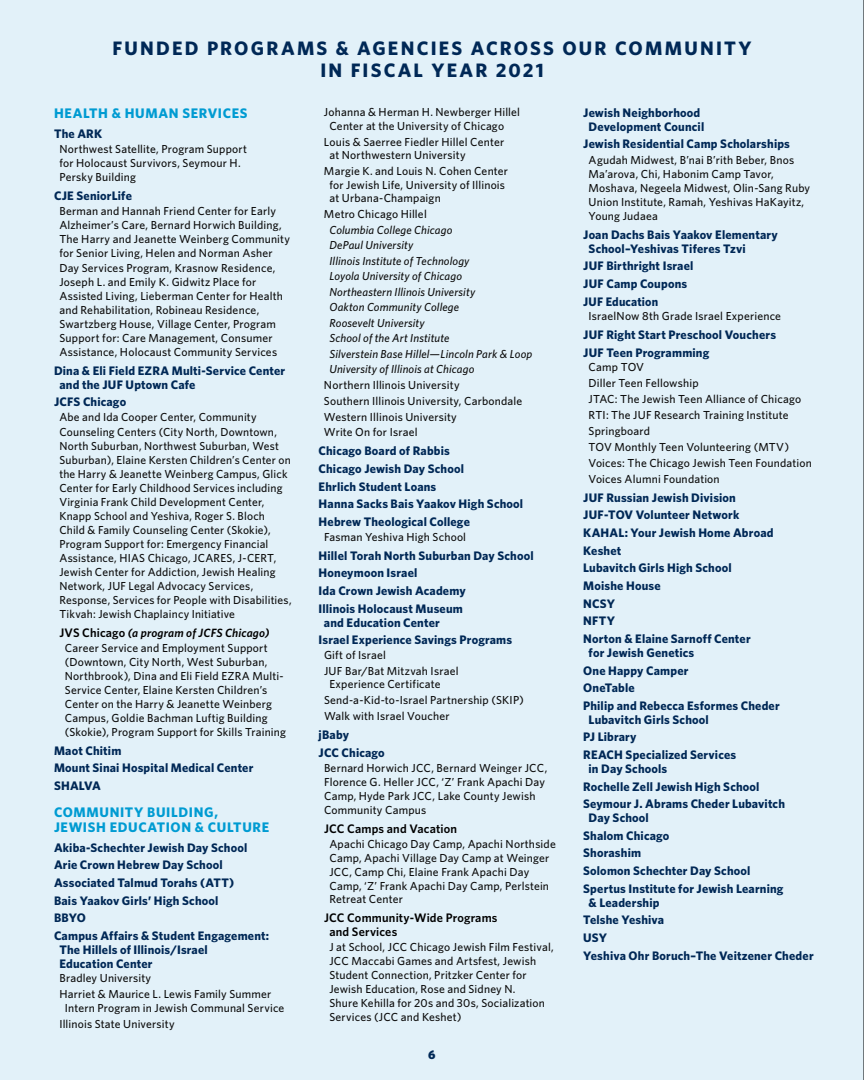
<style>
.page{position:relative;width:864px;height:1080px;background:#e2f1f9}
.page>*{position:absolute;margin:0;border:0;box-sizing:border-box;transform-origin:0 0}
.t1{font:700 19.5px/22.5px "Whitney";letter-spacing:.115em;color:#002856;text-align:center}
.t2{font:700 13.8px/15px "Whitney";letter-spacing:.045em;color:#009bd2}
.t3{font:900 12.75px "Whitney";color:#002856}
.t4{font:700 12.3px/17.7px "Whitney";letter-spacing:.015em;color:#002856}
.t5{font:600 12.3px/13.8px "Whitney";letter-spacing:.015em;color:#000}
.t6{font:italic 600 12px "Whitney";letter-spacing:.015em;color:#000}
.t7{font:500 11.7px/14.1px "Whitney";letter-spacing:.015em;color:#0d0d0d}
.t8{font:italic 500 11.7px/15.5px "Whitney";letter-spacing:.01em;color:#0d0d0d}
.s1{font-style:normal;font-size:12.3px}
</style>
<div class="page">
<hr style="left:863px;top:0;width:1px;height:1080px;background:#000">
<h1 class="t1" style="left:113px;top:36px;width:640px">FUNDED PROGRAMS &amp; AGENCIES ACROSS OUR COMMUNITY<br>IN FISCAL YEAR 2021</h1>
<p class="t2" style="left:54px;top:105px;width:195px">HEALTH &amp; HUMAN SERVICES</p>
<p class="t4" style="left:54px;top:124px;width:50px">The ARK</p>
<p class="t7" style="left:59px;top:142px;width:189px">Northwest Satellite, Program Support for Holocaust Survivors, Seymour H.<br>Persky Building</p>
<p class="t4" style="left:54px;top:187px;width:79px">CJE SeniorLife</p>
<p class="t7" style="left:59px;top:204px;width:232px">Berman and Hannah Friend Center for Early Alzheimer’s Care, Bernard Horwich Building, The Harry and Jeanette Weinberg Community for Senior Living, Helen and Norman Asher Day Services Program, Krasnow Residence, Joseph L. and Emily K. Gidwitz Place for Assisted Living, Lieberman Center for Health and Rehabilitation, Robineau Residence, Swartzberg House, Village Center, Program Support for: Care Management, Consumer Assistance, Holocaust Community Services</p>
<p class="t4" style="left:59px;top:363px;width:227px;line-height:13.8px;text-indent:-5px">Dina &amp; Eli Field EZRA Multi-Service Center and the JUF Uptown Cafe</p>
<p class="t4" style="left:54px;top:393px;width:74px">JCFS Chicago</p>
<p class="t7" style="left:59px;top:410px;width:234px">Abe and Ida Cooper Center, Community Counseling Centers (City North, Downtown, North Suburban, Northwest Suburban, West Suburban), Elaine Kersten Children’s Center on the Harry &amp; Jeanette Weinberg Campus, Glick Center for Early Childhood Services including Virginia Frank Child Development Center, Knapp School and Yeshiva, Roger S. Bloch Child &amp; Family Counseling Center (Skokie), Program Support for: Emergency Financial Assistance, HIAS Chicago, JCARES, J-CERT, Jewish Center for Addiction, Jewish Healing Network, JUF Legal Advocacy Services, Response, Services for People with Disabilities, Tikvah: Jewish Chaplaincy Initiative</p>
<p class="t6" style="left:59px;top:626px;width:212px"><span class="s1">JVS Chicago</span> (a program of JCFS Chicago)</p>
<p class="t7" style="left:65px;top:641px;width:223px">Career Service and Employment Support (Downtown, City North, West Suburban, Northbrook), Dina and Eli Field EZRA Multi-Service Center, Elaine Kersten Children’s Center on the Harry &amp; Jeanette Weinberg Campus, Goldie Bachman Luftig Building (Skokie), Program Support for Skills Training</p>
<p class="t4" style="left:54px;top:741px;width:201px">Maot Chitim<br>Mount Sinai Hospital Medical Center<br>SHALVA</p>
<p class="t2" style="left:54px;top:804px;width:217px">COMMUNITY BUILDING,<br>JEWISH EDUCATION &amp; CULTURE</p>
<p class="t4" style="left:54px;top:838px;width:217px">Akiba-Schechter Jewish Day School<br>Arie Crown Hebrew Day School<br>Associated Talmud Torahs (ATT)<br>Bais Yaakov Girls’ High School<br>BBYO<br>Campus Affairs &amp; Student Engagement:</p>
<p class="t4" style="left:59px;top:942px;width:150px;line-height:13.8px">The Hillels of Illinois/Israel<br>Education Center</p>
<p class="t7" style="left:59px;top:970px;width:214px;line-height:15.9px">Bradley University<br>Harriet &amp; Maurice L. Lewis Family Summer</p>
<p class="t7" style="left:59px;top:999px;width:226px;line-height:15.9px;text-indent:5px">Intern Program in Jewish Communal Service<br>Illinois State University</p>
<p class="t7" style="left:329px;top:105px;width:192px;line-height:13.5px;text-indent:-5px">Johanna &amp; Herman H. Newberger Hillel<br>Center at the University of Chicago</p>
<p class="t7" style="left:329px;top:135px;width:176px;line-height:13.5px;text-indent:-5px">Louis &amp; Saerree Fiedler Hillel Center at Northwestern University</p>
<p class="t7" style="left:329px;top:164px;width:180px;line-height:13.5px;text-indent:-5px">Margie K. and Louis N. Cohen Center for Jewish Life, University of Illinois at Urbana-Champaign</p>
<p class="t7" style="left:324px;top:207px;width:104px">Metro Chicago Hillel</p>
<p class="t8" style="left:329px;top:222px;width:205px">Columbia College Chicago<br>DePaul University<br>Illinois Institute of Technology<br>Loyola University of Chicago<br>Northeastern Illinois University<br>Oakton Community College<br>Roosevelt University<br>School of the Art Institute<br>Silverstein Base Hillel—Lincoln Park &amp; Loop<br>University of Illinois at Chicago</p>
<p class="t7" style="left:324px;top:376px;width:200px;line-height:15.9px">Northern Illinois University<br>Southern Illinois University, Carbondale<br>Western Illinois University<br>Write On for Israel</p>
<p class="t4" style="left:319px;top:442px;width:206px">Chicago Board of Rabbis<br>Chicago Jewish Day School<br>Ehrlich Student Loans<br>Hanna Sacks Bais Yaakov High School<br>Hebrew Theological College</p>
<p class="t7" style="left:324px;top:529px;width:144px">Fasman Yeshiva High School</p>
<p class="t4" style="left:319px;top:546px;width:217px">Hillel Torah North Suburban Day School<br>Honeymoon Israel<br>Ida Crown Jewish Academy<br>Illinois Holocaust Museum</p>
<p class="t4" style="left:319px;top:613px;width:195px;text-indent:5px">and Education Center<br>Israel Experience Savings Programs</p>
<p class="t7" style="left:324px;top:647px;width:136px;line-height:15.9px">Gift of Israel<br>JUF Bar/Bat Mitzvah Israel</p>
<p class="t7" style="left:324px;top:676px;width:201px;line-height:15.9px;text-indent:5px">Experience Certificate<br>Send-a-Kid-to-Israel Partnership (SKIP)<br>Walk with Israel Voucher</p>
<p class="t4" style="left:319px;top:725px;width:68px">jBaby<br>JCC Chicago</p>
<p class="t7" style="left:324px;top:760px;width:225px">Bernard Horwich JCC, Bernard Weinger JCC, Florence G. Heller JCC, ‘Z’ Frank Apachi Day Camp, Hyde Park JCC, Lake County Jewish Community Campus</p>
<p class="t5" style="left:324px;top:821px;width:135px">JCC Camps and Vacation</p>
<p class="t7" style="left:329px;top:837px;width:228px">Apachi Chicago Day Camp, Apachi Northside Camp, Apachi Village Day Camp at Weinger JCC, Camp Chi, Elaine Frank Apachi Day Camp, ‘Z’ Frank Apachi Day Camp, Perlstein Retreat Center</p>
<p class="t5" style="left:329px;top:911px;width:170px;text-indent:-5px">JCC Community-Wide Programs and Services</p>
<p class="t7" style="left:329px;top:940px;width:226px">J at School, JCC Chicago Jewish Film Festival, JCC Maccabi Games and Artsfest, Jewish Student Connection, Pritzker Center for Jewish Education, Rose and Sidney N.<br>Shure Kehilla for 20s and 30s, Socialization Services (JCC and Keshet)</p>
<p class="t3" style="left:428px;top:1047px;width:9px">6</p>
<p class="t4" style="left:583px;top:105px;width:123px;line-height:13.8px;text-align:center">Jewish Neighborhood<br>Development Council</p>
<p class="t4" style="left:583px;top:135px;width:208px">Jewish Residential Camp Scholarships</p>
<p class="t7" style="left:589px;top:152px;width:223px">Agudah Midwest, B’nai B’rith Beber, Bnos Ma’arova, Chi, Habonim Camp Tavor, Moshava, Negeela Midwest, Olin-Sang Ruby Union Institute, Ramah, Yeshivas HaKayitz, Young Judaea</p>
<p class="t4" style="left:589px;top:227px;width:191px;line-height:13.8px;text-indent:-5px">Joan Dachs Bais Yaakov Elementary<br>School–Yeshivas Tiferes Tzvi</p>
<p class="t4" style="left:583px;top:257px;width:112px">JUF Birthright Israel<br>JUF Camp Coupons<br>JUF Education</p>
<p class="t7" style="left:589px;top:309px;width:194px">IsraelNow 8th Grade Israel Experience</p>
<p class="t4" style="left:583px;top:326px;width:194px">JUF Right Start Preschool Vouchers<br>JUF Teen Programming</p>
<p class="t7" style="left:589px;top:359px;width:225px;line-height:15.9px">Camp TOV<br>Diller Teen Fellowship<br>JTAC: The Jewish Teen Alliance of Chicago<br>RTI: The JUF Research Training Institute<br>Springboard<br>TOV Monthly Teen Volunteering (MTV)<br>Voices: The Chicago Jewish Teen Foundation<br>Voices Alumni Foundation</p>
<p class="t4" style="left:583px;top:488px;width:192px">JUF Russian Jewish Division<br>JUF-TOV Volunteer Network<br>KAHAL: Your Jewish Home Abroad<br>Keshet<br>Lubavitch Girls High School<br>Moishe House<br>NCSY<br>NFTY<br>Norton &amp; Elaine Sarnoff Center</p>
<p class="t4" style="left:583px;top:643px;width:198px;text-indent:5px">for Jewish Genetics<br>One Happy Camper<br>OneTable<br>Philip and Rebecca Esformes Cheder</p>
<p class="t4" style="left:583px;top:710px;width:155px;text-indent:5px">Lubavitch Girls School<br>PJ Library<br>REACH Specialized Services</p>
<p class="t4" style="left:583px;top:759px;width:203px;text-indent:5px">in Day Schools<br>Rochelle Zell Jewish High School<br>Seymour J. Abrams Cheder Lubavitch</p>
<p class="t4" style="left:583px;top:809px;width:202px;text-indent:5px">Day School<br>Shalom Chicago<br>Shorashim<br>Solomon Schechter Day School<br>Spertus Institute for Jewish Learning</p>
<p class="t4" style="left:583px;top:893px;width:232px;text-indent:5px">&amp; Leadership<br>Telshe Yeshiva<br>USY<br>Yeshiva Ohr Boruch–The Veitzener Cheder</p>
</div>
